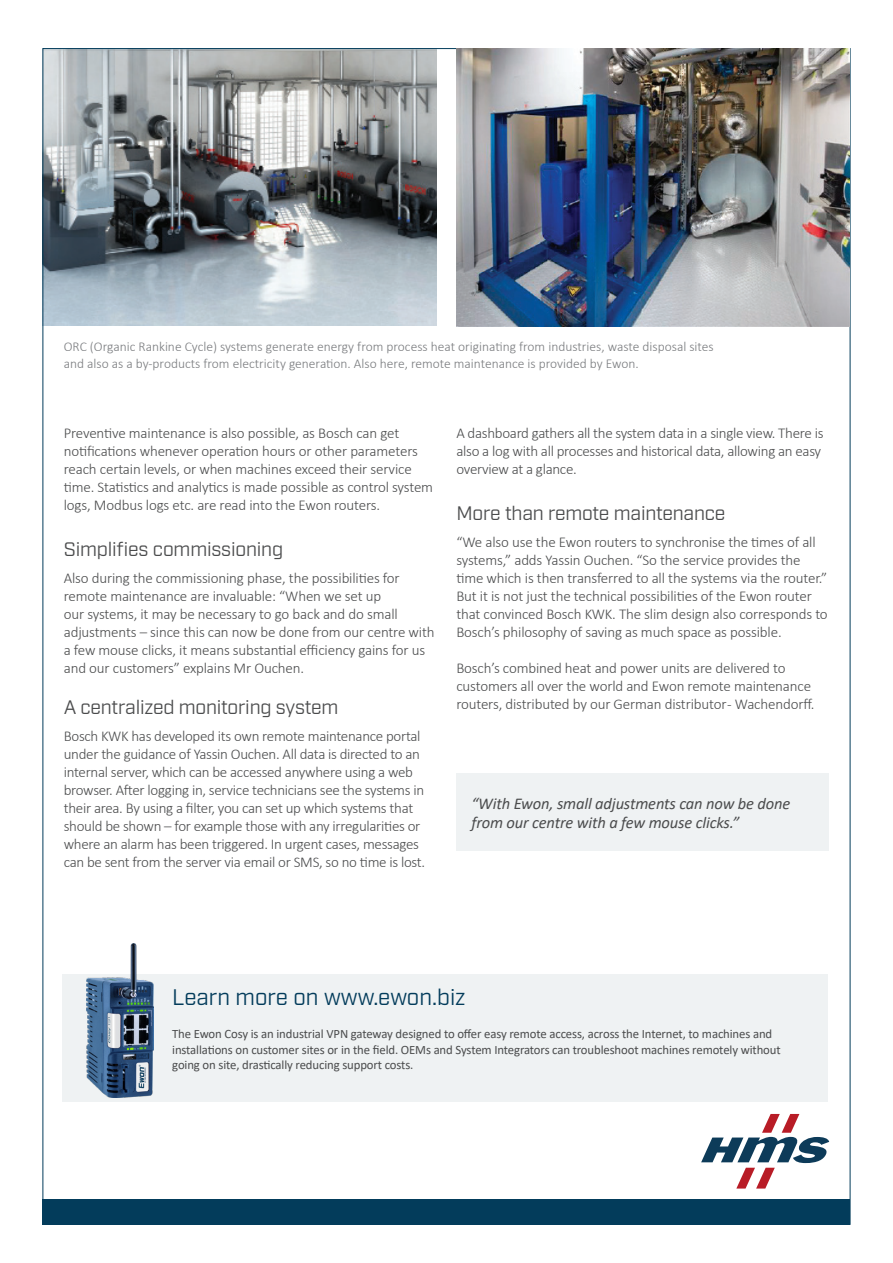
<style>
.page{position:relative;width:893px;height:1263px;background:#fff}
.page>*{position:absolute;margin:0;border:0;box-sizing:border-box;transform-origin:0 0}
._01_corps_de_texte{font:22.5px "Industry";color:#033c5b}
._01_corps_de_texte-2{font:19.5px "Industry";letter-spacing:-.01em;color:#4b4c4d}
._01_corps_de_texte-3{font:italic 16.5px/19.8px "Calibri";letter-spacing:-.01em;color:#4b4c4d}
._01_corps_de_texte-4{font:300 15px/18px "Calibri";letter-spacing:-.01em;color:#4b4c4d}
._01_corps_de_texte-5{font:300 13.5px/16.5px "Calibri";color:#797b7e}
._01_corps_de_texte-6{font:12.75px/15.3px "Calibri";letter-spacing:-.01em;color:#4b4c4d}
</style>
<div class="page">
<img style="left:45px;top:50px;width:392px;height:276px">
<div style="left:456px;top:773px;width:373px;height:77px;background:#eff2f3"></div>
<div style="left:43px;top:1199px;width:807px;height:26px;background:#033c5b"></div>
<svg style="left:701px;top:1114px;width:128px;height:74px"></svg>
<img style="left:456px;top:48px;width:394px;height:279px">
<div style="left:63px;top:974px;width:765px;height:127px;background:#eff2f3"></div>
<img style="left:86px;top:944px;width:67px;height:153px">
<p class="_01_corps_de_texte-5" style="left:64px;top:338px;width:651px">ORC (Organic Rankine Cycle) systems generate energy from process heat originating from industries, waste disposal sites and also as a by-products from electricity generation. Also here, remote maintenance is provided by Ewon.</p>
<p class="_01_corps_de_texte-4" style="left:64px;top:423px;width:371px">Preventive maintenance is also possible, as Bosch can get notifications whenever operation hours or other parameters reach certain levels, or when machines exceed their service time. Statistics and analytics is made possible as control system logs, Modbus logs etc. are read into the Ewon routers.</p>
<p class="_01_corps_de_texte-2" style="left:64px;top:538px;width:221px">Simplifies commissioning</p>
<p class="_01_corps_de_texte-4" style="left:64px;top:569px;width:372px">Also during the commissioning phase, the possibilities for remote maintenance are invaluable: “When we set up<br>our systems, it may be necessary to go back and do small adjustments – since this can now be done from our centre with a few mouse clicks, it means substantial efficiency gains for us and our customers” explains Mr Ouchen.</p>
<p class="_01_corps_de_texte-2" style="left:64px;top:696px;width:276px">A centralized monitoring system</p>
<p class="_01_corps_de_texte-4" style="left:64px;top:727px;width:363px">Bosch KWK has developed its own remote maintenance portal under the guidance of Yassin Ouchen. All data is directed to an internal server, which can be accessed anywhere using a web browser. After logging in, service technicians see the systems in their area. By using a filter, you can set up which systems that should be shown – for example those with any irregularities or where an alarm has been triggered. In urgent cases, messages can be sent from the server via email or SMS, so no time is lost.</p>
<p class="_01_corps_de_texte-4" style="left:456px;top:423px;width:369px">A dashboard gathers all the system data in a single view. There is also a log with all processes and historical data, allowing an easy overview at a glance.</p>
<p class="_01_corps_de_texte-2" style="left:456px;top:502px;width:271px">More than remote maintenance</p>
<p class="_01_corps_de_texte-4" style="left:456px;top:533px;width:372px">“We also use the Ewon routers to synchronise the times of all systems,” adds Yassin Ouchen. “So the service provides the time which is then transferred to all the systems via the router.”</p>
<p class="_01_corps_de_texte-4" style="left:456px;top:587px;width:373px">But it is not just the technical possibilities of the Ewon router that convinced Bosch KWK. The slim design also corresponds to<br>Bosch’s philosophy of saving as much space as possible.</p>
<p class="_01_corps_de_texte-4" style="left:456px;top:659px;width:359px">Bosch’s combined heat and power units are delivered to customers all over the world and Ewon remote maintenance routers, distributed by our German distributor - Wachendorff.</p>
<p class="_01_corps_de_texte-3" style="left:471px;top:792px;width:320px">“With Ewon, small adjustments can now be done from our centre with a few mouse clicks.”</p>
<p class="_01_corps_de_texte" style="left:172px;top:984px;width:295px">Learn more on www.ewon.biz</p>
<p class="_01_corps_de_texte-6" style="left:172px;top:1026px;width:610px">The Ewon Cosy is an industrial VPN gateway designed to offer easy remote access, across the Internet, to machines and installations on customer sites or in the field. OEMs and System Integrators can troubleshoot machines remotely without going on site, drastically reducing support costs.</p>
</div>
